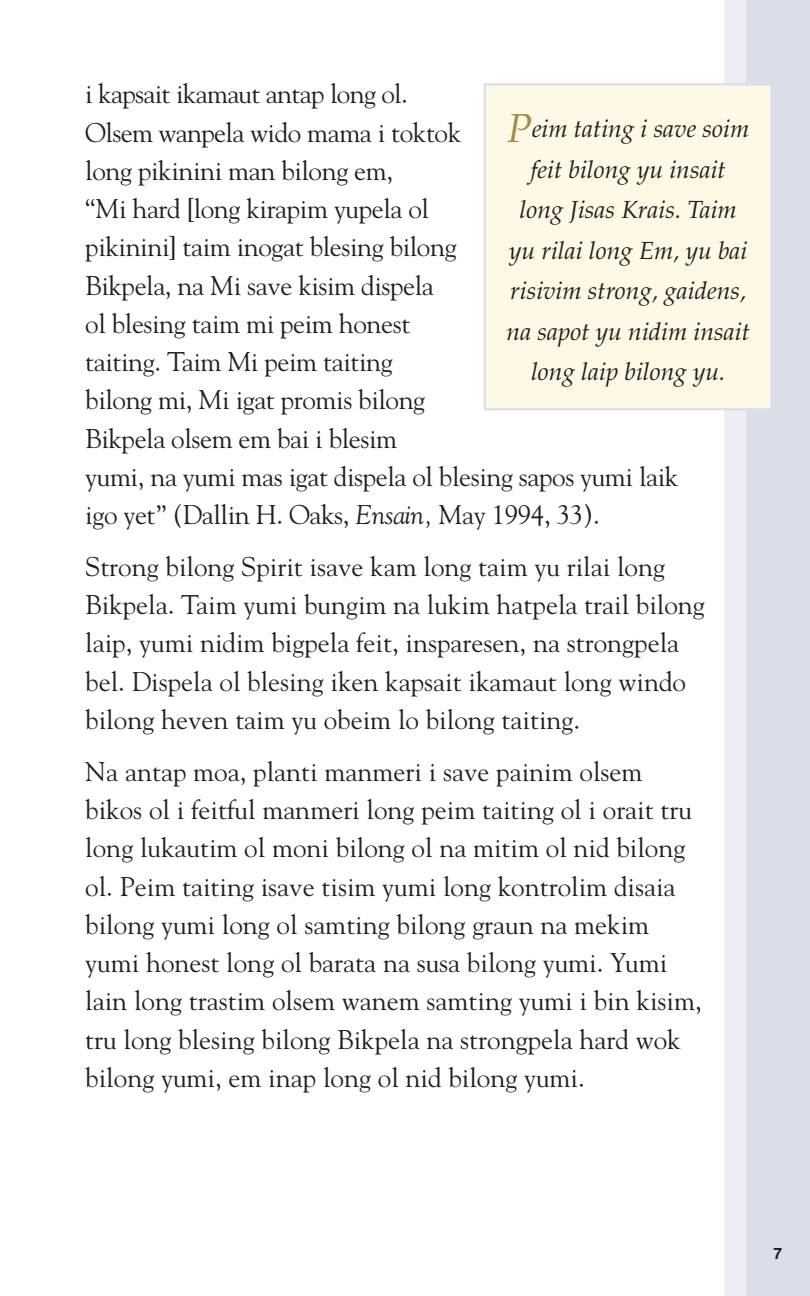
<style>
.page{position:relative;width:810px;height:1296px;background:#fff}
.page>*{position:absolute;margin:0;border:0;box-sizing:border-box;transform-origin:0 0}
.t1{font:27px/38.2px "Goudy Oldstylelds Lat";color:#231f20}
.t2{font:italic 24.75px/40.5px "Palatinolds Lat";color:#231f20;text-align:center}
.t3{font:700 15.75px "Helveticalds Lat";color:#231f20}
.s1{font-style:italic}
.s2{font-size:40.5px;color:#a48b4a}
</style>
<div class="page">
<div style="left:725px;top:0;width:85px;height:1296px;background:#dadee8"></div>
<div style="left:725px;top:0;width:21px;height:1296px;background:#eceef3"></div>
<div style="left:485px;top:84px;width:287px;height:325px;background:#fef9e7"></div>
<div style="left:484px;top:83px;width:289px;height:327px;border:2px solid #dadee8"></div>
<p class="t1" style="left:85px;top:72px;width:594px">i kapsait ikamaut antap long ol.<br>Olsem wanpela wido mama i toktok<br>long pikinini man bilong em,<br>“Mi hard [long kirapim yupela ol<br>pikinini] taim inogat blesing bilong<br>Bikpela, na Mi save kisim dispela<br>ol blesing taim mi peim honest<br>taiting. Taim Mi peim taiting<br>bilong mi, Mi igat promis bilong<br>Bikpela olsem em bai i blesim<br>yumi, na yumi mas igat dispela ol blesing sapos yumi laik igo yet” (Dallin H. Oaks, <span class="s1">Ensain,</span> May 1994, 33).</p>
<p class="t1" style="left:85px;top:545px;width:621px">Strong bilong Spirit isave kam long taim yu rilai long Bikpela. Taim yumi bungim na lukim hatpela trail bilong laip, yumi nidim bigpela feit, insparesen, na strongpela bel. Dispela ol blesing iken kapsait ikamaut long windo bilong heven taim yu obeim lo bilong taiting.</p>
<p class="t1" style="left:85px;top:750px;width:618px">Na antap moa, planti manmeri i save painim olsem bikos ol i feitful manmeri long peim taiting ol i orait tru long lukautim ol moni bilong ol na mitim ol nid bilong ol. Peim taiting isave tisim yumi long kontrolim disaia bilong yumi long ol samting bilong graun na mekim yumi honest long ol barata na susa bilong yumi. Yumi lain long trastim olsem wanem samting yumi i bin kisim, tru long blesing bilong Bikpela na strongpela hard wok bilong yumi, em inap long ol nid bilong yumi.</p>
<p class="t2" style="left:507px;top:107px;width:245px"><span class="s2">P</span>eim tating i save soim feit bilong yu insait long Jisas Krais. Taim yu rilai long Em, yu bai risivim strong, gaidens, na sapot yu nidim insait long laip bilong yu.</p>
<p class="t3" style="left:774px;top:1240px;width:10px">7</p>
</div>
